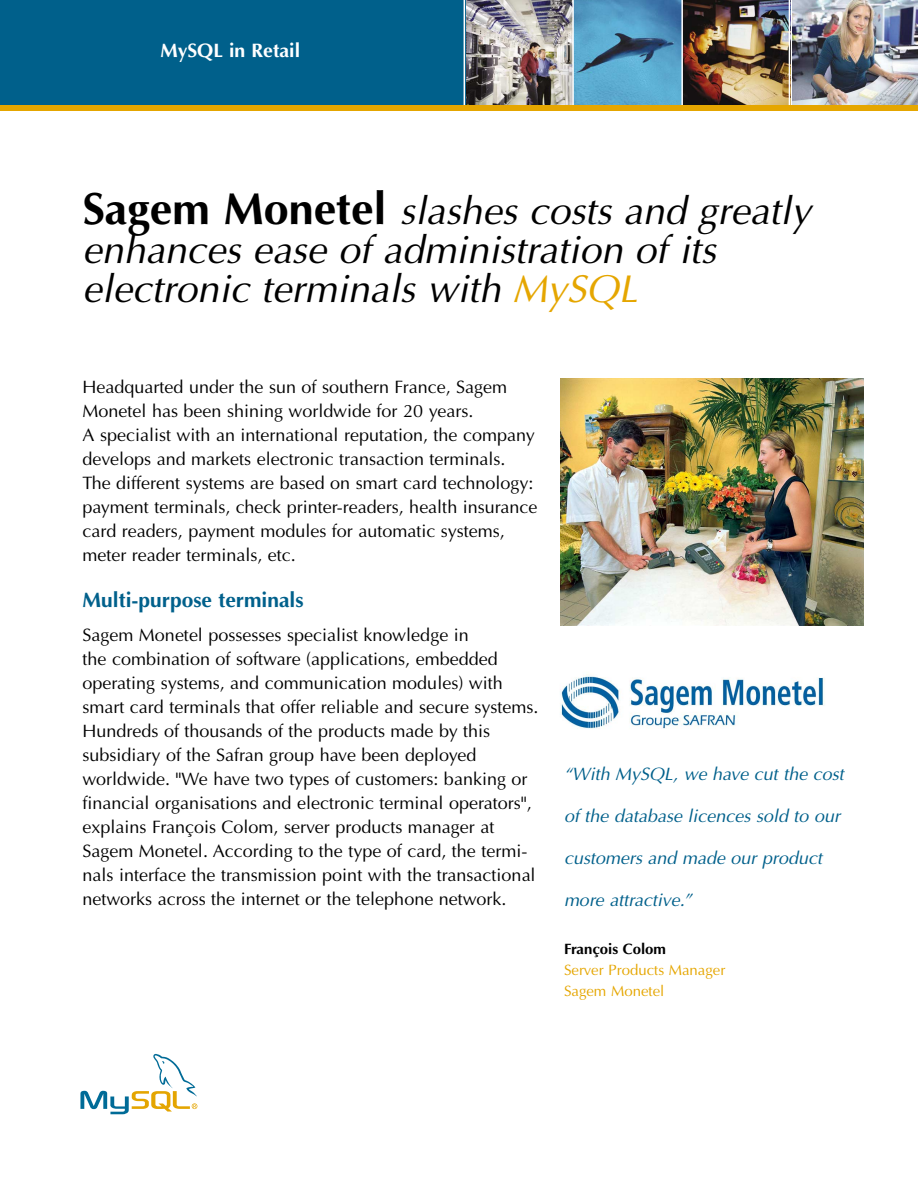
<style>
.page{position:relative;width:918px;height:1188px;background:#fff}
.page>*{position:absolute;margin:0;border:0;box-sizing:border-box;transform-origin:0 0}
.t1{font:italic 39px/39px "Optima";color:#000}
.t2{font:700 21px "Optima";color:#00608b}
.t3{font:700 19.5px "Optima";color:#fff}
.t4{font:18px/24px "Optima";color:#000}
.t5{font:italic 18px "Optima";color:#00608b}
.t6{font:15px/21px "Optima";color:#e5a600}
.t7{font:700 15px "Optima";color:#000}
.s1{font-weight:700;font-style:normal;font-size:45px}
.s2{color:#e5a600}
</style>
<div class="page">
<img style="left:792px;top:0;width:126px;height:105px">
<img style="left:466px;top:0;width:106px;height:105px">
<img style="left:683px;top:0;width:106px;height:105px">
<svg style="left:574px;top:0;width:107px;height:105px;background:#5298be"></svg>
<div style="left:0;top:0;width:466px;height:108px;background:#00608b"></div>
<hr style="left:464px;top:0;width:1px;height:109px;background:#fff">
<div style="left:0;top:105px;width:918px;height:6px;background:#e5a600"></div>
<svg style="left:80px;top:1054px;width:117px;height:60px"></svg>
<img style="left:560px;top:378px;width:304px;height:248px">
<img style="left:560px;top:674px;width:265px;height:55px">
<p class="t3" style="left:160px;top:42px;width:141px">MySQL in Retail</p>
<h1 class="t1" style="left:82px;top:195px;width:737px"><span class="s1">S ag e m M o n et e l</span> slashes costs and greatly enhances ease of administration of its electronic terminals with <span class="s2">MySQL</span></h1>
<p class="t4" style="left:82px;top:377px;width:457px">Headquarted under the sun of southern France, Sagem Monetel has been shining worldwide for 20 years.<br>A specialist with an international reputation, the company develops and markets electronic transaction terminals.<br>The different systems are based on smart card technology: payment terminals, check printer-readers, health insurance card readers, payment modules for automatic systems, meter reader terminals, etc.</p>
<p class="t2" style="left:82px;top:591px;width:223px">Multi-purpose terminals</p>
<p class="t4" style="left:82px;top:625px;width:458px">Sagem Monetel possesses specialist knowledge in<br>the combination of software (applications, embedded operating systems, and communication modules) with smart card terminals that offer reliable and secure systems.<br>Hundreds of thousands of the products made by this subsidiary of the Safran group have been deployed worldwide. "We have two types of customers: banking or financial organisations and electronic terminal operators", explains François Colom, server products manager at Sagem Monetel. According to the type of card, the termi&shy;nals interface the transmission point with the transactional networks across the internet or the telephone network.</p>
<p class="t5" style="left:564px;top:766px;width:285px">“With MySQL, we have cut the cost</p>
<p class="t5" style="left:564px;top:808px;width:281px">of the database licences sold to our</p>
<p class="t5" style="left:564px;top:850px;width:263px">customers and made our product</p>
<p class="t5" style="left:564px;top:892px;width:133px">more attractive.”</p>
<p class="t7" style="left:564px;top:943px;width:104px">François Colom</p>
<p class="t6" style="left:564px;top:961px;width:163px">Server Products Manager<br>Sagem Monetel</p>
</div>
